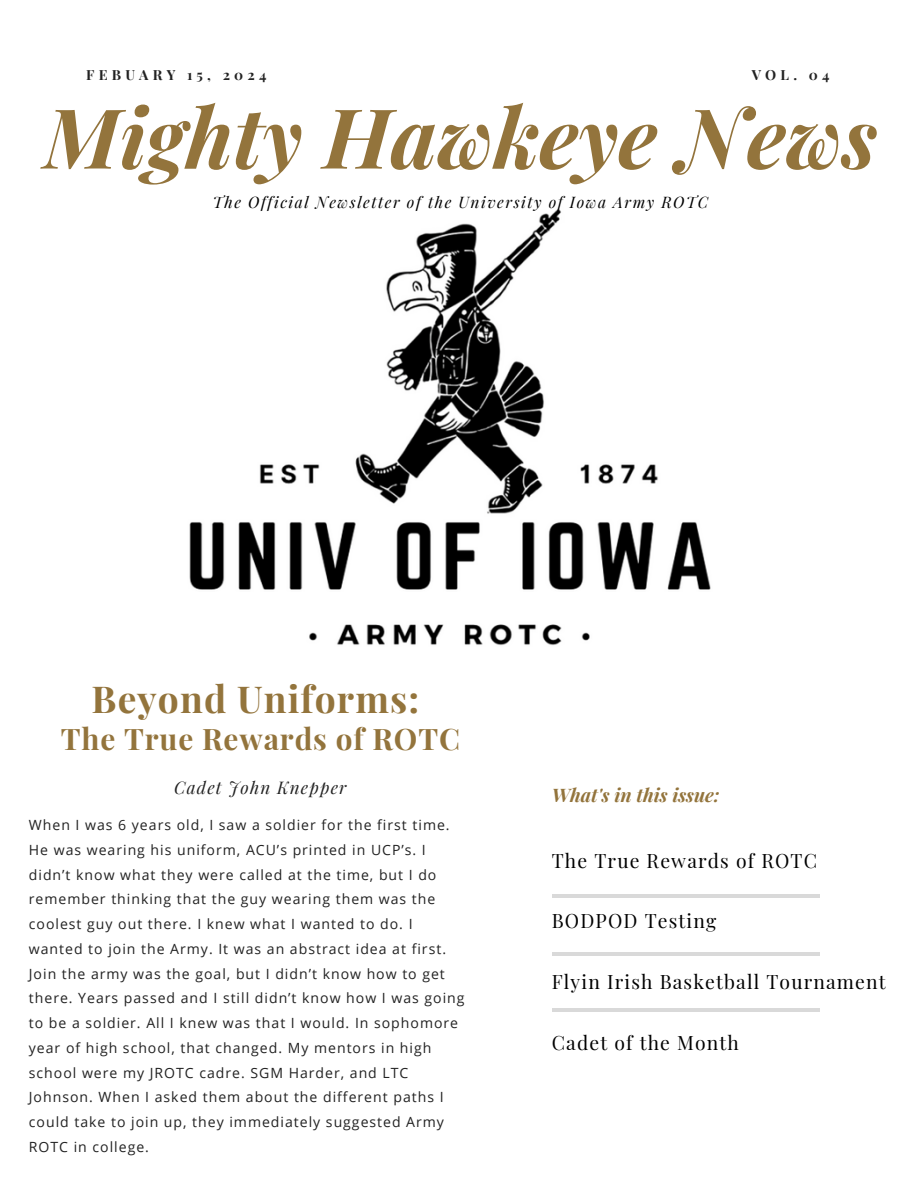
<style>
.page{position:relative;width:918px;height:1188px;background:#fff}
.page>*{position:absolute;margin:0;border:0;box-sizing:border-box;transform-origin:0 0}
.t1{font:italic 700 83.1px "Playfair Display";color:#93743c}
.t2{font:700 37.2px "Playfair Display";letter-spacing:.03em;color:#93743c}
.t3{font:700 29.7px "Playfair Display";letter-spacing:.03em;color:#93743c}
.t4{font:19.35px "Playfair Display";letter-spacing:.06em;color:#000}
.t5{font:italic 700 18.6px "Playfair Display";color:#93743c}
.t6{font:italic 17.1px "Playfair Display";letter-spacing:.07em;color:#222}
.t7{font:italic 15.6px "Playfair Display";letter-spacing:.1em;color:#000}
.t8{font:14.1px/24.8px "Open Sans";letter-spacing:.07em;color:#222}
.t9{font:700 13.95px "Playfair Display";letter-spacing:.3em;color:#222}
</style>
<div class="page">
<hr style="left:552px;top:953px;width:268px;height:3px;background:#000">
<img style="left:189px;top:209px;width:522px;height:437px">
<hr style="left:552px;top:894px;width:268px;height:3px;background:#000">
<hr style="left:552px;top:1008px;width:268px;height:3px;background:#000">
<h3 class="t9" style="left:86px;top:65px;width:182px">FEBUARY 15, 2024</h3>
<p class="t9" style="left:752px;top:65px;width:79px">VOL. 04</p>
<h2 class="t1" style="left:44px;top:79px;width:835px">Mighty Hawkeye News</h2>
<h5 class="t7" style="left:213px;top:191px;width:497px">The Official Newsletter of the University of Iowa Army ROTC</h5>
<h4 class="t2" style="left:92px;top:672px;width:329px">Beyond Uniforms:</h4>
<h4 class="t3" style="left:61px;top:718px;width:401px">The True Rewards of ROTC</h4>
<h4 class="t6" style="left:174px;top:776px;width:174px">Cadet John Knepper</h4>
<h4 class="t8" style="left:29px;top:812px;width:437px">When I was 6 years old, I saw a soldier for the first time.<br>He was wearing his uniform, ACU’s printed in UCP’s. I didn’t know what they were called at the time, but I do remember thinking that the guy wearing them was the coolest guy out there. I knew what I wanted to do. I wanted to join the Army. It was an abstract idea at first.<br>Join the army was the goal, but I didn’t know how to get there. Years passed and I still didn’t know how I was going to be a soldier. All I knew was that I would. In sophomore year of high school, that changed. My mentors in high school were my JROTC cadre. SGM Harder, and LTC Johnson. When I asked them about the different paths I could take to join up, they immediately suggested Army ROTC in college.</h4>
<h4 class="t5" style="left:552px;top:782px;width:169px">What's in this issue:</h4>
<h6 class="t4" style="left:552px;top:847px;width:267px">The True Rewards of ROTC</h6>
<h6 class="t4" style="left:552px;top:908px;width:166px">BODPOD Testing</h6>
<h1 class="t4" style="left:552px;top:968px;width:336px">Flyin Irish Basketball Tournament</h1>
<h5 class="t4" style="left:552px;top:1029px;width:189px">Cadet of the Month</h5>
</div>
